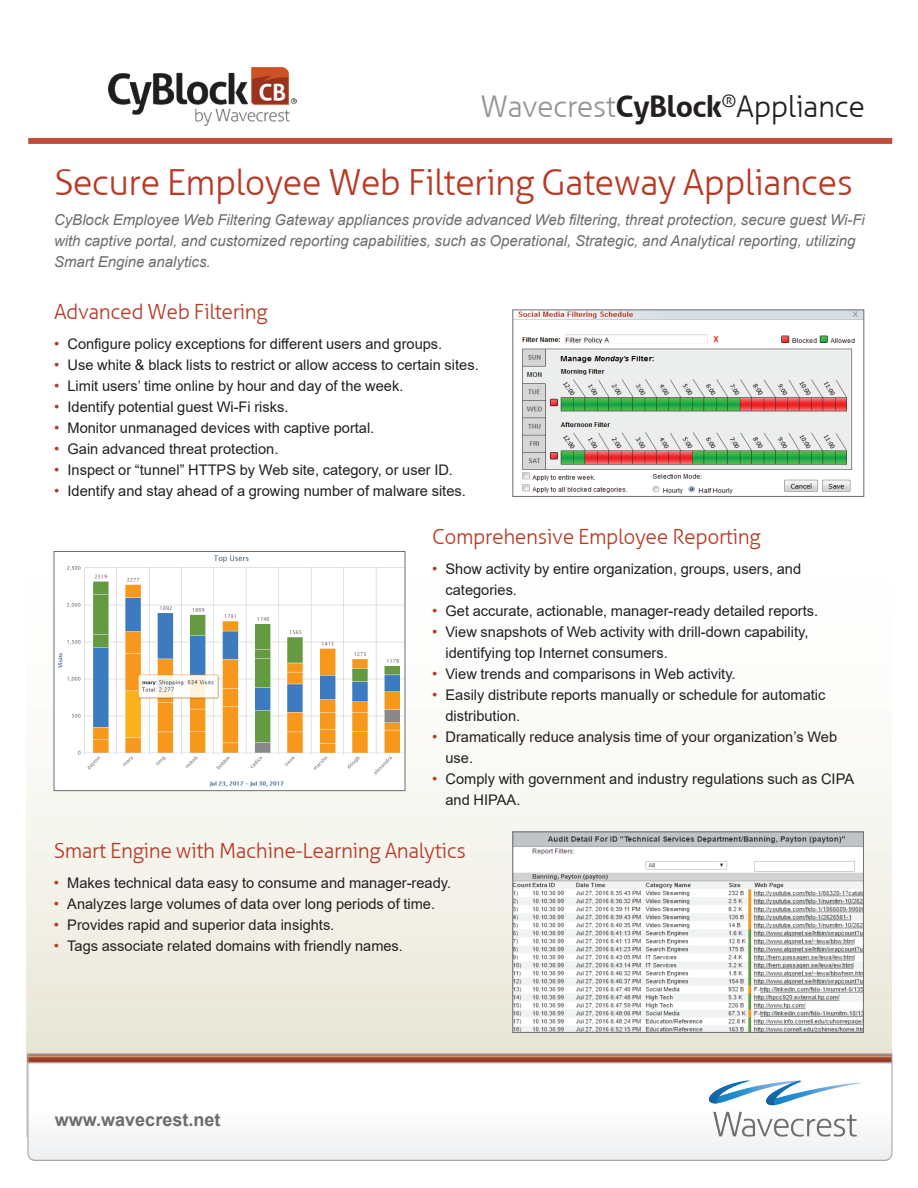
<style>
.page{position:relative;width:918px;height:1188px;background:#fff}
.page>*{position:absolute;margin:0;border:0;box-sizing:border-box;transform-origin:0 0}
.t1{font:300 36px "WC Aller";letter-spacing:-.02em;color:#b73a25}
.t2{font:300 30px "WC Aller";letter-spacing:-.02em;color:#939598}
.t3{font:300 21px "WC Aller";letter-spacing:-.02em;color:#b73a25}
.t4{font:700 18px "Arial";color:#6c6d70}
.t5{font:italic 15px/21px "Arial";color:#6c6d70}
.t6{font:14.7px/21px "Arial";color:#231f20}
.s1{font-weight:700;color:#231f20}
.s2{color:#231f20}
.s3{font-size:15px;color:#b73a25}
</style>
<div class="page">
<div style="left:26px;top:145px;width:866px;height:991px;background:linear-gradient(to bottom,#fff,#edece0)"></div>
<svg style="left:27px;top:1053px;width:866px;height:108px"></svg>
<div style="left:28px;top:138px;width:864px;height:6px;background:#be4e3b"></div>
<img style="left:108px;top:67px;width:189px;height:59px">
<img style="left:702px;top:1072px;width:162px;height:81px">
<img style="left:515px;top:312px;width:347px;height:183px">
<div style="left:513px;top:310px;width:351px;height:187px;border:1px solid #6c6d70"></div>
<img style="left:56px;top:553px;width:347px;height:236px">
<div style="left:54px;top:551px;width:351px;height:240px;border:1px solid #6c6d70"></div>
<img style="left:515px;top:834px;width:347px;height:197px">
<div style="left:513px;top:832px;width:351px;height:201px;border:1px solid #6c6d70"></div>
<h2 class="t2" style="left:480px;top:89px;width:386px">Wavecrest<span class="s1">CyBlock</span><sup>®</sup><span class="s2">Appliance</span></h2>
<h1 class="t1" style="left:54px;top:162px;width:800px">Secure Employee Web Filtering Gateway Appliances</h1>
<p class="t5" style="left:54px;top:210px;width:812px">CyBlock Employee Web Filtering Gateway appliances provide advanced Web filtering, threat protection, secure guest Wi-Fi with captive portal, and customized reporting capabilities, such as Operational, Strategic, and Analytical reporting, utilizing<br>Smart Engine analytics.</p>
<h3 class="t3" style="left:54px;top:299px;width:215px">Advanced Web Filtering</h3>
<p class="t6" style="left:54px;top:333px;width:390px"><span class="s3">•</span> Configure policy exceptions for different users and groups.</p>
<p class="t6" style="left:54px;top:354px;width:426px"><span class="s3">•</span> Use white &amp; black lists to restrict or allow access to certain sites.</p>
<p class="t6" style="left:54px;top:375px;width:351px"><span class="s3">•</span> Limit users’ time online by hour and day of the week.</p>
<p class="t6" style="left:54px;top:396px;width:236px"><span class="s3">•</span> Identify potential guest Wi-Fi risks.</p>
<p class="t6" style="left:54px;top:417px;width:322px"><span class="s3">•</span> Monitor unmanaged devices with captive portal.</p>
<p class="t6" style="left:54px;top:438px;width:226px"><span class="s3">•</span> Gain advanced threat protection.</p>
<p class="t6" style="left:54px;top:459px;width:401px"><span class="s3">•</span> Inspect or “tunnel” HTTPS by Web site, category, or user ID.</p>
<p class="t6" style="left:54px;top:480px;width:413px"><span class="s3">•</span> Identify and stay ahead of a growing number of malware sites.</p>
<h3 class="t3" style="left:432px;top:525px;width:330px">Comprehensive Employee Reporting</h3>
<p class="t6" style="left:446px;top:559px;width:357px;text-indent:-14px"><span class="s3">•</span> Show activity by entire organization, groups, users, and categories.</p>
<p class="t6" style="left:432px;top:601px;width:388px"><span class="s3">•</span> Get accurate, actionable, manager-ready detailed reports.</p>
<p class="t6" style="left:445px;top:622px;width:364px;text-indent:-13px"><span class="s3">•</span> View snapshots of Web activity with drill-down capability, identifying top Internet consumers.</p>
<p class="t6" style="left:432px;top:664px;width:305px"><span class="s3">•</span> View trends and comparisons in Web activity.</p>
<p class="t6" style="left:445px;top:685px;width:382px;text-indent:-13px"><span class="s3">•</span> Easily distribute reports manually or schedule for automatic distribution.</p>
<p class="t6" style="left:445px;top:727px;width:393px;text-indent:-13px"><span class="s3">•</span> Dramatically reduce analysis time of your organization’s Web use.</p>
<p class="t6" style="left:446px;top:769px;width:410px;text-indent:-14px"><span class="s3">•</span> Comply with government and industry regulations such as CIPA and HIPAA.</p>
<h3 class="t3" style="left:54px;top:839px;width:414px">Smart Engine with Machine-Learning Analytics</h3>
<p class="t6" style="left:54px;top:873px;width:399px"><span class="s3">•</span> Makes technical data easy to consume and manager-ready.</p>
<p class="t6" style="left:54px;top:894px;width:383px"><span class="s3">•</span> Analyzes large volumes of data over long periods of time.</p>
<p class="t6" style="left:54px;top:915px;width:282px"><span class="s3">•</span> Provides rapid and superior data insights.</p>
<p class="t6" style="left:54px;top:936px;width:351px"><span class="s3">•</span> Tags associate related domains with friendly names.</p>
<p class="t4" style="left:55px;top:1107px;width:167px">www.wavecrest.net</p>
</div>
